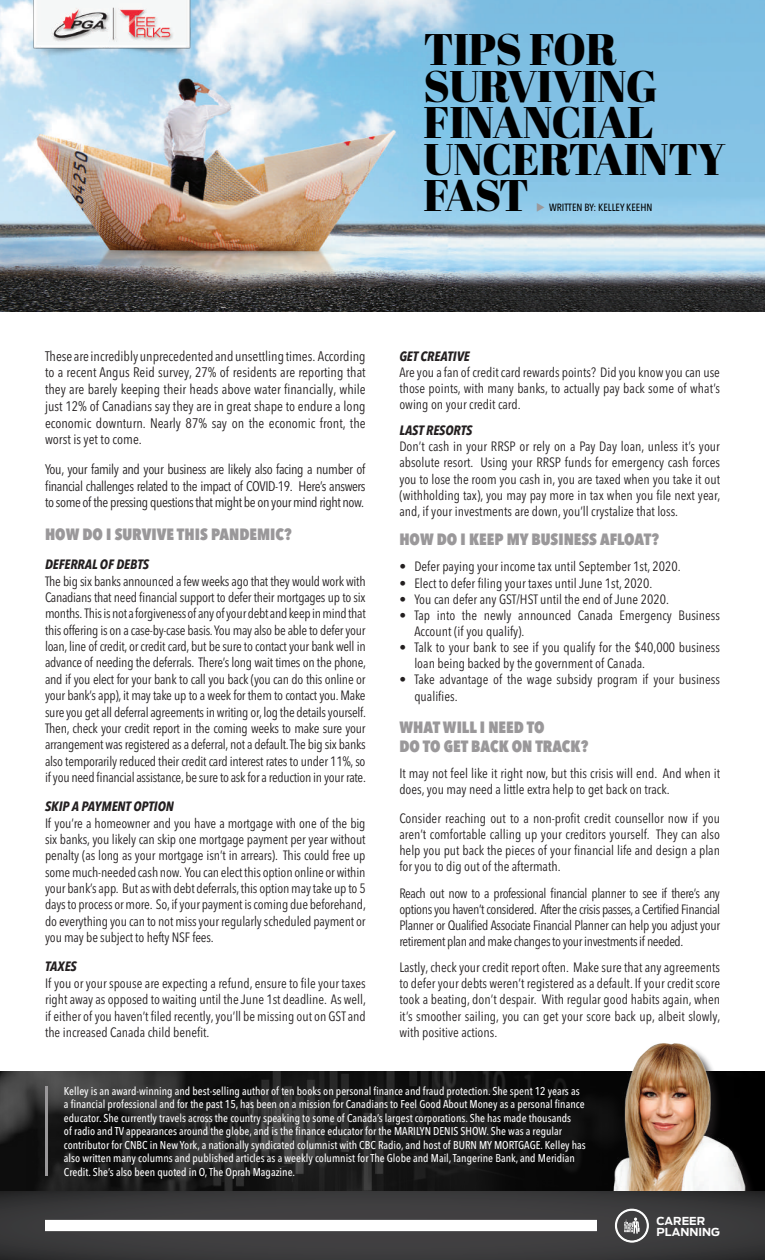
<style>
.page{position:relative;width:765px;height:1260px;background:#fff}
.page>*{position:absolute;margin:0;border:0;box-sizing:border-box;transform-origin:0 0}
.t1{font:44.25px/36.4px "Abril Fatface";letter-spacing:-.01em;color:#000}
.t2{font:800 condensed 16.25px/19.5px "Avenir Next LT Pro";color:#9a989a}
.t3{font:condensed 13.75px/16.8px "Avenir Next LT Pro";letter-spacing:-.02em;color:#231f20;text-align:justify}
.t4{font:condensed 13.5px/16.4px "Avenir Next LT Pro";color:#231f20;text-align:justify}
.t5{font:italic 700 condensed 13.5px "Avenir Next LT Pro";color:#231f20}
.t6{font:500 condensed 11.25px/13.5px "Avenir Next LT Pro";color:#fff}
.t7{font:700 11px/11px "Antenna";color:#fff}
.t8{font:500 condensed 10.38px "Avenir Next LT Pro";color:#000}
.s1{color:#9a989a}
</style>
<div class="page">
<img style="left:0;top:1071px;width:765px;height:120px">
<img style="left:588px;top:1043px;width:169px;height:148px">
<img style="left:0;top:0;width:765px;height:311px">
<img style="left:14px;top:0;width:196px;height:81px">
<svg style="left:0;top:1191px;width:765px;height:69px;background:#3b3a3c"></svg>
<hr style="left:45px;top:1086px;width:3px;height:90px;background:#9a989a">
<div style="left:45px;top:1220px;width:552px;height:11px;background:#fff"></div>
<svg style="left:615px;top:1208px;width:34px;height:35px"></svg>
<h1 class="t1" style="left:424px;top:30px;width:304px">TIPS FOR<br>SURVIVING<br>FINANCIAL<br>UNCERTAINTY<br>FAST</h1>
<p class="t8" style="left:536px;top:201px;width:118px"><span class="s1">◆</span> WRITTEN BY: KELLEY KEEHN</p>
<p class="t3" style="left:45px;top:347px;width:322px">These are incredibly unprecedented and unsettling times. According to a recent Angus Reid survey, 27% of residents are reporting that they are barely keeping their heads above water financially, while just 12% of Canadians say they are in great shape to endure a long economic downturn. Nearly 87% say on the economic front, the worst is yet to come.</p>
<p class="t3" style="left:45px;top:461px;width:322px">You, your family and your business are likely also facing a number of financial challenges related to the impact of COVID-19. Here’s answers to some of the pressing questions that might be on your mind right now.</p>
<p class="t2" style="left:45px;top:524px;width:248px">HOW DO I SURVIVE THIS PANDEMIC?</p>
<p class="t5" style="left:45px;top:556px;width:106px">DEFERRAL OF DEBTS</p>
<p class="t4" style="left:45px;top:573px;width:323px">The big six banks announced a few weeks ago that they would work with Canadians that need financial support to defer their mortgages up to six months. This is not a forgiveness of any of your debt and keep in mind that this offering is on a case-by-case basis. You may also be able to defer your loan, line of credit, or credit card, but be sure to contact your bank well in advance of needing the deferrals. There’s long wait times on the phone, and if you elect for your bank to call you back (you can do this online or your bank’s app), it may take up to a week for them to contact you. Make sure you get all deferral agreements in writing or, log the details yourself.<br>Then, check your credit report in the coming weeks to make sure your arrangement was registered as a deferral, not a default. The big six banks also temporarily reduced their credit card interest rates to under 11%, so if you need financial assistance, be sure to ask for a reduction in your rate.</p>
<p class="t5" style="left:45px;top:798px;width:130px">SKIP A PAYMENT OPTION</p>
<p class="t4" style="left:45px;top:815px;width:322px">If you’re a homeowner and you have a mortgage with one of the big six banks, you likely can skip one mortgage payment per year without penalty (as long as your mortgage isn’t in arrears). This could free up some much-needed cash now. You can elect this option online or within your bank’s app. But as with debt deferrals, this option may take up to 5 days to process or more. So, if your payment is coming due beforehand, do everything you can to not miss your regularly scheduled payment or you may be subject to hefty NSF fees.</p>
<p class="t5" style="left:45px;top:958px;width:33px">TAXES</p>
<p class="t4" style="left:45px;top:975px;width:323px">If you or your spouse are expecting a refund, ensure to file your taxes right away as opposed to waiting until the June 1st deadline. As well, if either of you haven’t filed recently, you’ll be missing out on GST and the increased Canada child benefit.</p>
<p class="t5" style="left:399px;top:348px;width:72px">GET CREATIVE</p>
<p class="t4" style="left:399px;top:364px;width:322px">Are you a fan of credit card rewards points? Did you know you can use those points, with many banks, to actually pay back some of what’s owing on your credit card.</p>
<p class="t5" style="left:399px;top:422px;width:75px">LAST RESORTS</p>
<p class="t4" style="left:399px;top:438px;width:322px">Don’t cash in your RRSP or rely on a Pay Day loan, unless it’s your absolute resort. Using your RRSP funds for emergency cash forces you to lose the room you cash in, you are taxed when you take it out (withholding tax), you may pay more in tax when you file next year, and, if your investments are down, you’ll crystalize that loss.</p>
<p class="t2" style="left:399px;top:530px;width:261px">HOW DO I KEEP MY BUSINESS AFLOAT?</p>
<p class="t4" style="left:399px;top:558px;width:283px">• Defer paying your income tax until September 1st, 2020.</p>
<p class="t4" style="left:399px;top:575px;width:254px">• Elect to defer filing your taxes until June 1st, 2020.</p>
<p class="t4" style="left:399px;top:591px;width:271px">• You can defer any GST/HST until the end of June 2020.</p>
<p class="t4" style="left:414px;top:607px;width:307px;text-indent:-15px">• Tap into the newly announced Canada Emergency Business<br>Account (if you qualify).</p>
<p class="t4" style="left:414px;top:639px;width:307px;text-indent:-15px">• Talk to your bank to see if you qualify for the $40,000 business loan being backed by the government of Canada.</p>
<p class="t4" style="left:414px;top:672px;width:307px;text-indent:-15px">• Take advantage of the wage subsidy program if your business qualifies.</p>
<p class="t2" style="left:399px;top:717px;width:190px">WHAT WILL I NEED TO<br>DO TO GET BACK ON TRACK?</p>
<p class="t4" style="left:399px;top:765px;width:322px">It may not feel like it right now, but this crisis will end. And when it does, you may need a little extra help to get back on track.</p>
<p class="t4" style="left:399px;top:810px;width:322px">Consider reaching out to a non-profit credit counsellor now if you aren’t comfortable calling up your creditors yourself. They can also help you put back the pieces of your financial life and design a plan for you to dig out of the aftermath.</p>
<p class="t4" style="left:399px;top:885px;width:322px">Reach out now to a professional financial planner to see if there’s any options you haven’t considered. After the crisis passes, a Certified Financial Planner or Qualified Associate Financial Planner can help you adjust your retirement plan and make changes to your investments if needed.</p>
<p class="t4" style="left:399px;top:959px;width:323px">Lastly, check your credit report often. Make sure that any agreements to defer your debts weren’t registered as a default. If your credit score took a beating, don’t despair. With regular good habits again, when it’s smoother sailing, you can get your score back up, albeit slowly, with positive actions.</p>
<p class="t6" style="left:64px;top:1084px;width:524px">Kelley is an award-winning and best-selling author of ten books on personal finance and fraud protection. She spent 12 years as a financial professional and for the past 15, has been on a mission for Canadians to Feel Good About Money as a personal finance educator. She currently travels across the country speaking to some of Canada’s largest corporations. She has made thousands<br>of radio and TV appearances around the globe, and is the finance educator for the MARILYN DENIS SHOW. She was a regular contributor for CNBC in New York, a nationally syndicated columnist with CBC Radio, and host of BURN MY MORTGAGE. Kelley has also written many columns and published articles as a weekly columnist for The Globe and Mail, Tangerine Bank, and Meridian Credit. She’s also been quoted in O, The Oprah Magazine.</p>
<p class="t7" style="left:657px;top:1215px;width:65px">CAREER<br>PLANNING</p>
</div>
